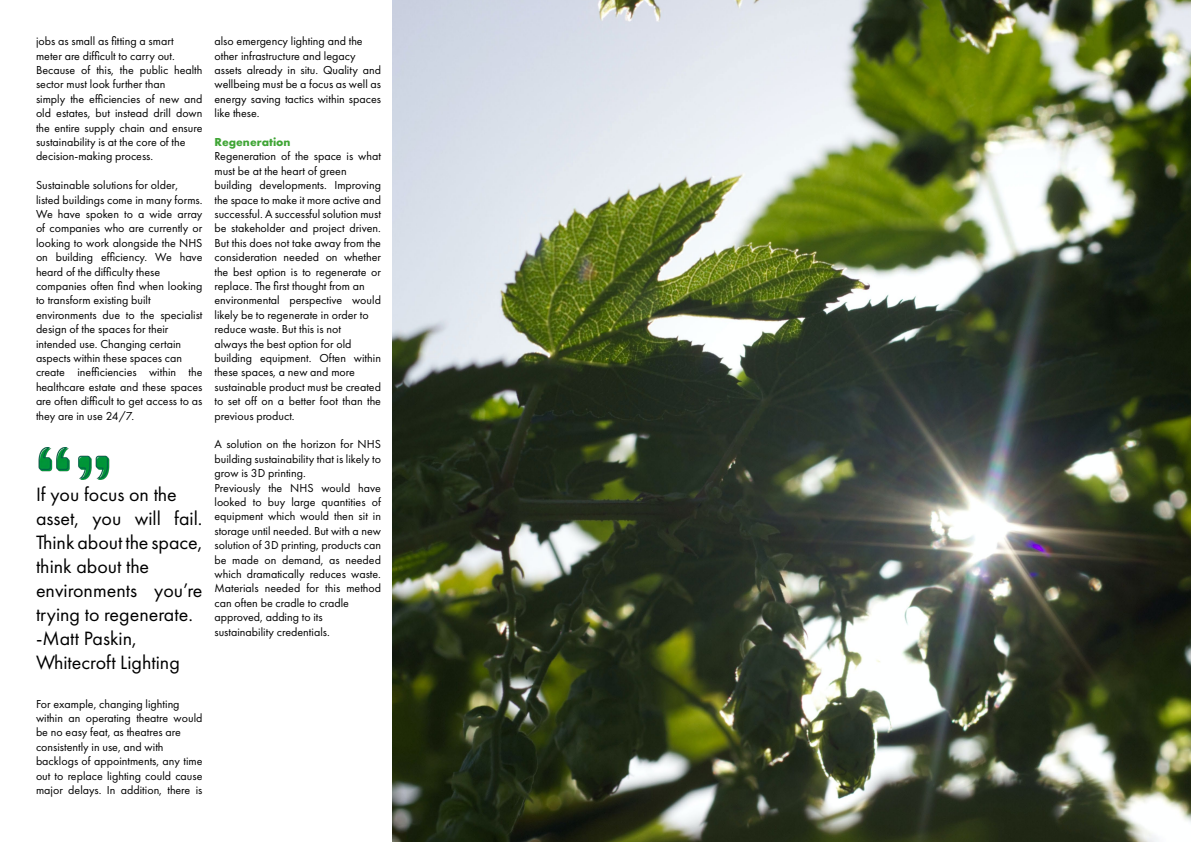
<style>
.page{position:relative;width:1191px;height:842px;background:#fff}
.page>*{position:absolute;margin:0;border:0;box-sizing:border-box;transform-origin:0 0}
.t1{font:20px/24px "Futura PT";color:#000}
.t2{font:12px/14.4px "Futura PT";color:#000}
.t3{font:700 12px "Futura PT";color:#3fa535}
</style>
<div class="page">
<img style="left:393px;top:0;width:798px;height:842px">
<img style="left:38px;top:448px;width:72px;height:31px">
<p class="t2" style="left:36px;top:34px;width:168px">jobs as small as fitting a smart meter are difficult to carry out.<br>Because of this, the public health sector must look further than<br>simply the efficiencies of new and old estates, but instead drill down the entire supply chain and ensure sustainability is at the core of the decision-making process.</p>
<p class="t2" style="left:36px;top:178px;width:168px">Sustainable solutions for older, listed buildings come in many forms.<br>We have spoken to a wide array of companies who are currently or looking to work alongside the NHS on building efficiency. We have heard of the difficulty these companies often find when looking to transform existing built environments due to the specialist design of the spaces for their intended use. Changing certain aspects within these spaces can create inefficiencies within the healthcare estate and these spaces are often difficult to get access to as they are in use 24/7.</p>
<h1 class="t1" style="left:36px;top:482px;width:168px">If you focus on the asset, you will fail.<br>Think about the space, think about the environments you’re trying to regenerate. -Matt Paskin,<br>Whitecroft Lighting</h1>
<p class="t2" style="left:36px;top:696px;width:168px">For example, changing lighting within an operating theatre would be no easy feat, as theatres are consistently in use, and with backlogs of appointments, any time out to replace lighting could cause major delays. In addition, there is</p>
<p class="t2" style="left:214px;top:34px;width:168px">also emergency lighting and the other infrastructure and legacy assets already in situ. Quality and wellbeing must be a focus as well as energy saving tactics within spaces like these.</p>
<p class="t3" style="left:214px;top:134px;width:78px">Regeneration</p>
<p class="t2" style="left:214px;top:149px;width:168px">Regeneration of the space is what must be at the heart of green building developments. Improving the space to make it more active and successful. A successful solution must be stakeholder and project driven.<br>But this does not take away from the consideration needed on whether the best option is to regenerate or replace. The first thought from an environmental perspective would likely be to regenerate in order to reduce waste. But this is not<br>always the best option for old building equipment. Often within these spaces, a new and more sustainable product must be created to set off on a better foot than the previous product.</p>
<p class="t2" style="left:214px;top:437px;width:168px">A solution on the horizon for NHS building sustainability that is likely to grow is 3D printing.<br>Previously the NHS would have looked to buy large quantities of equipment which would then sit in storage until needed. But with a new solution of 3D printing, products can be made on demand, as needed which dramatically reduces waste.<br>Materials needed for this method can often be cradle to cradle approved, adding to its sustainability credentials.</p>
</div>
